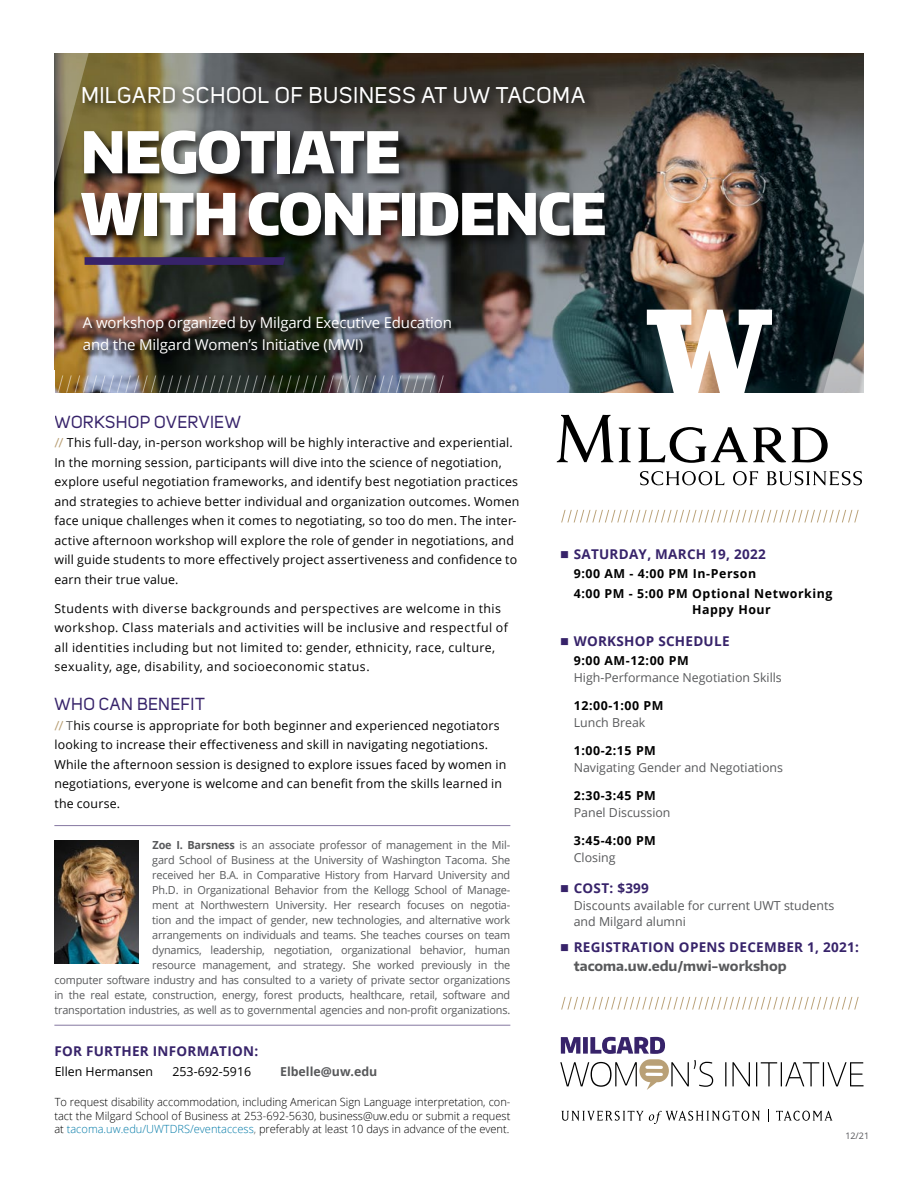
<style>
.page{position:relative;width:918px;height:1188px;background:#fff}
.page>*{position:absolute;margin:0;border:0;box-sizing:border-box;transform-origin:0 0}
.t1{font:900 57px/61.8px "Encode Sans Narrow";letter-spacing:-.02em;color:#fff}
.t2{font:22.5px "Uni Sans";letter-spacing:.03em;color:#fff}
.Intro_Paragraph{font:17.25px "Uni Sans";letter-spacing:.02em;color:#37236a}
.Column_Copy{font:15px/22.5px "Open Sans";letter-spacing:-.01em;color:#fff}
.t3{font:700 13.5px/19.5px "Open Sans";letter-spacing:.02em;color:#37236a}
.Intro_Paragraph-2{font:12.3px/19.5px "Open Sans";letter-spacing:.015em;color:#000}
.Intro_Paragraph-3{font:12.3px/19.5px "Open Sans";letter-spacing:.035em;color:#000}
.t4{font:12.3px/16.5px "Open Sans";color:#58595b}
.t5{font:700 12.3px/16.5px "Open Sans";letter-spacing:.045em;color:#000}
.t6{font:700 12.3px "Open Sans";color:#58595b}
.t7{font:300 11.25px/13.5px "Open Sans";color:#000;text-align:justify}
.t8{font:11.1px/15px "Open Sans";letter-spacing:-.015em;color:#58595b;text-align:right}
.t9{font:9px "Open Sans";color:#56565a}
.s1{font-family:"Uni Sans";color:#b9a076}
.s2{color:#58595b}
.s3{font-weight:700}
.s4{color:#0079a7}
.s5{font-weight:700;color:#000}
.s6{font-weight:400;color:#58595b}
.s7{font-family:"Encode Sans Normal";color:#58595b}
</style>
<div class="page">
<img style="left:54px;top:53px;width:810px;height:340px">
<div style="left:78px;top:82px;width:540px;height:167px;background:#000;opacity:.75"></div>
<svg style="left:640px;top:471px;width:222px;height:14px"></svg>
<img style="left:54px;top:374px;width:391px;height:19px">
<img style="left:557px;top:161px;width:307px;height:302px">
<svg style="left:561px;top:509px;width:298px;height:14px"></svg>
<svg style="left:561px;top:996px;width:298px;height:14px"></svg>
<img style="left:85px;top:319px;width:374px;height:43px">
<hr style="left:54px;top:825px;width:456px;height:1px;background:#8577a1">
<hr style="left:54px;top:1025px;width:456px;height:1px;background:#8577a1">
<img style="left:54px;top:840px;width:85px;height:124px">
<img style="left:54px;top:53px;width:231px;height:307px">
<svg style="left:560px;top:1060px;width:304px;height:27px"></svg>
<svg style="left:561px;top:1037px;width:104px;height:17px"></svg>
<svg style="left:561px;top:1111px;width:199px;height:13px"></svg>
<svg style="left:768px;top:1110px;width:1px;height:12px"></svg>
<svg style="left:776px;top:1111px;width:57px;height:10px"></svg>
<svg style="left:639px;top:1059px;width:30px;height:23px"></svg>
<hr style="left:647px;top:1066px;width:14px;height:3px;background:#fff">
<hr style="left:647px;top:1073px;width:14px;height:3px;background:#fff">
<p class="t2" style="left:81px;top:82px;width:506px">MILGARD SCHOOL OF BUSINESS AT UW TACOMA</p>
<p class="t1" style="left:81px;top:119px;width:527px">NEGOTIATE<br>WITH CONFIDENCE</p>
<p class="Column_Copy" style="left:83px;top:310px;width:371px">A workshop organized by Milgard Executive Education and the Milgard Women’s Initiative (MWI)</p>
<p class="Intro_Paragraph" style="left:55px;top:412px;width:188px">WORKSHOP OVERVIEW</p>
<p class="Intro_Paragraph-2" style="left:54px;top:433px;width:467px"><span class="s1">//</span> This full-day, in-person workshop will be highly interactive and experiential.<br>In the morning session, participants will dive into the science of negotiation, explore useful negotiation frameworks, and identify best negotiation practices and strategies to achieve better individual and organization outcomes. Women face unique challenges when it comes to negotiating, so too do men. The inter&shy;active afternoon workshop will explore the role of gender in negotiations, and will guide students to more effectively project assertiveness and confidence to earn their true value.</p>
<p class="Intro_Paragraph-3" style="left:54px;top:598px;width:455px">Students with diverse backgrounds and perspectives are welcome in this workshop. Class materials and activities will be inclusive and respectful of all identities including but not limited to: gender, ethnicity, race, culture, sexuality, age, disability, and socioeconomic status.</p>
<p class="Intro_Paragraph" style="left:55px;top:694px;width:152px">WHO CAN BENEFIT</p>
<p class="Intro_Paragraph-2" style="left:54px;top:715px;width:453px"><span class="s1">//</span> <span class="s2">T</span>his course is appropriate for both beginner and experienced negotiators looking to increase their effectiveness and skill in navigating negotiations.<br>While the afternoon session is designed to explore issues faced by women in negotiations, everyone is welcome and can benefit from the skills learned in the course.</p>
<p class="t8" style="left:54px;top:837px;width:457px"><span class="s3">Zoe I. Barsness</span> is an associate professor of management in the Mil-<br>gard School of Business at the University of Washington Tacoma. She<br>received her B.A. in Comparative History from Harvard University and<br>Ph.D. in Organizational Behavior from the Kellogg School of Manage-<br>ment at Northwestern University. Her research focuses on negotia-<br>tion and the impact of gender, new technologies, and alternative work<br>arrangements on individuals and teams. She teaches courses on team<br>dynamics, leadership, negotiation, organizational behavior, human<br>resource management, and strategy. She worked previously in the<br>computer software industry and has consulted to a variety of private sector organizations in the real estate, construction, energy, forest products, healthcare, retail, software and transportation industries, as well as to governmental agencies and non-profit organizations.</p>
<p class="t3" style="left:54px;top:1041px;width:205px">FOR FURTHER INFORMATION:</p>
<p class="Intro_Paragraph-2" style="left:55px;top:1061px;width:100px">Ellen Hermansen</p>
<p class="Intro_Paragraph-2" style="left:172px;top:1061px;width:80px">253-692-5916</p>
<p class="t6" style="left:280px;top:1063px;width:99px">Elbelle@uw.edu</p>
<p class="t7" style="left:54px;top:1095px;width:457px">To request disability accommodation, including American Sign Language interpretation, con&shy;tact the Milgard School of Business at 253-692-5630, business@uw.edu or submit a request at <span class="s4">tacoma.uw.edu/UWTDRS/eventaccess</span><span class="s2">,</span> preferably at least 10 days in advance of the event.</p>
<p class="t3" style="left:560px;top:544px;width:207px">■ SATURDAY, MARCH 19, 2022</p>
<p class="t5" style="left:574px;top:565px;width:184px">9:00 AM - 4:00 PM In-Person</p>
<p class="t5" style="left:692px;top:585px;width:142px;text-indent:-118px">4:00 PM - 5:00 PM Optional Networking<br>Happy Hour</p>
<p class="t3" style="left:560px;top:631px;width:171px">■ WORKSHOP SCHEDULE</p>
<p class="t4" style="left:574px;top:652px;width:210px"><span class="s5">9:00 AM-12:00 PM<br></span>High-Performance Negotiation Skills</p>
<p class="t5" style="left:574px;top:697px;width:91px">12:00-1:00 PM<br><span class="s6">Lunch Break</span></p>
<p class="t4" style="left:574px;top:742px;width:211px"><span class="s5">1:00-2:15 PM<br></span>Navigating Gender and Negotiations</p>
<p class="t4" style="left:574px;top:787px;width:98px"><span class="s5">2:30-3:45 PM<br></span>Panel Discussion</p>
<p class="t5" style="left:574px;top:832px;width:84px">3:45-4:00 PM<br><span class="s6">Closing</span></p>
<p class="t3" style="left:560px;top:878px;width:90px">■ COST: $399</p>
<p class="t4" style="left:574px;top:897px;width:262px">Discounts available for current UWT students and Milgard alumni</p>
<p class="t3" style="left:574px;top:937px;width:287px;text-indent:-14px">■ REGISTRATION OPENS DECEMBER 1, 2021: <span class="s7">tacoma.uw.edu/mwi-workshop</span></p>
<p class="t9" style="left:845px;top:1130px;width:25px">12/21</p>
</div>
